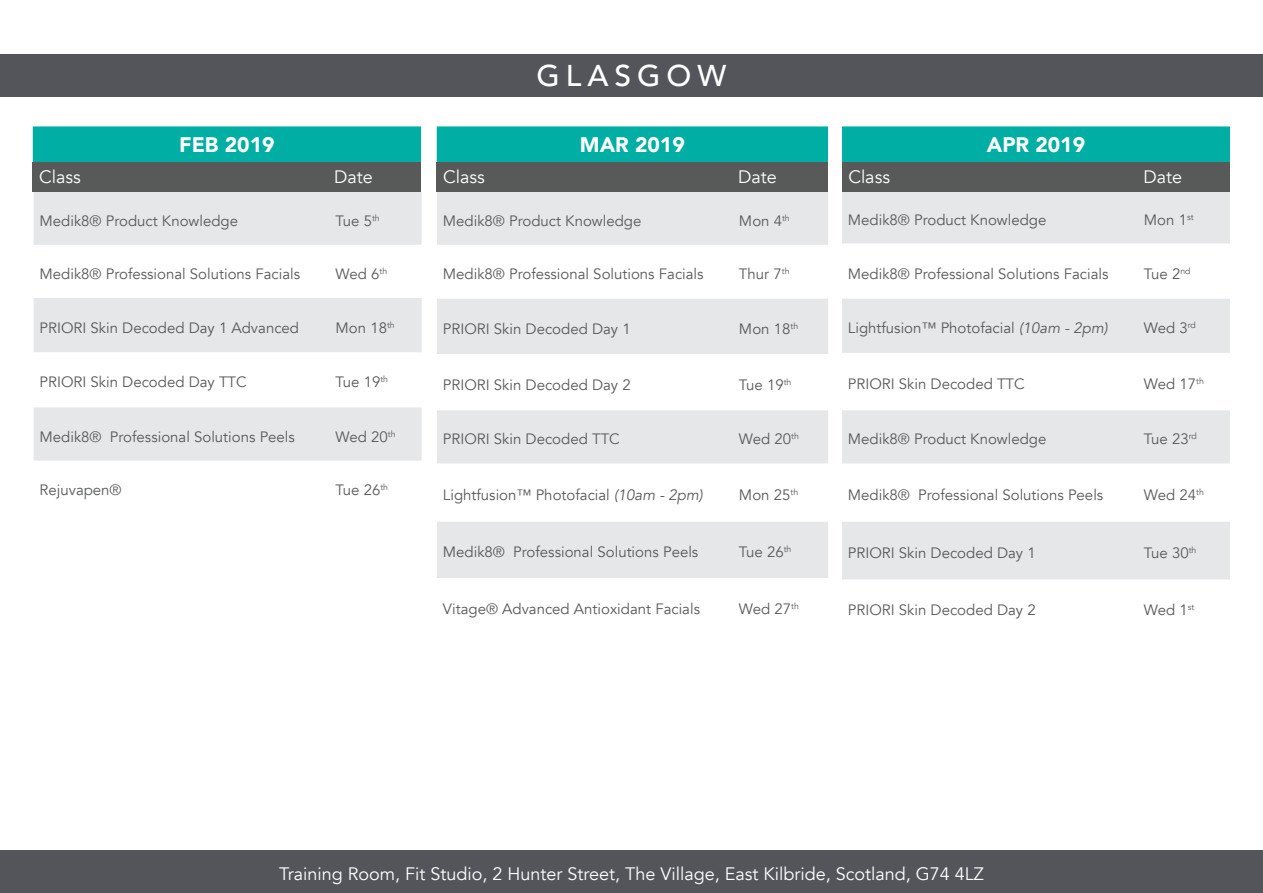
<style>
.page{position:relative;width:1263px;height:893px;background:#fff}
.page>*{position:absolute;margin:0;border:0;box-sizing:border-box;transform-origin:0 0}
.t1{font:500 30px "Avenir";letter-spacing:.2em;color:#fff}
.t2{font:900 21px "Avenir";color:#fff}
.t3{font:18px "Avenir";color:#fff}
.t4{font:15px "Avenir";color:#585a5a}
.s1{font-style:italic}
</style>
<div class="page">
<div style="left:0;top:54px;width:1263px;height:43px;background:#54555a"></div>
<div style="left:437px;top:127px;width:390px;height:34px;background:#00aea3"></div>
<div style="left:437px;top:126px;width:391px;height:36px;border:2px solid #00aea3"></div>
<div style="left:843px;top:127px;width:386px;height:34px;background:#00aea3"></div>
<div style="left:842px;top:126px;width:388px;height:36px;border:2px solid #00aea3"></div>
<div style="left:34px;top:127px;width:386px;height:34px;background:#00aea3"></div>
<div style="left:33px;top:126px;width:388px;height:36px;border:2px solid #00aea3"></div>
<div style="left:33px;top:162px;width:388px;height:30px;background:#585a5a"></div>
<div style="left:437px;top:162px;width:391px;height:30px;background:#585a5a"></div>
<svg style="left:842px;top:192px;width:388px;height:387px;fill:#e6e7e9"></svg>
<div style="left:842px;top:162px;width:388px;height:30px;background:#585a5a"></div>
<svg style="left:34px;top:192px;width:388px;height:269px;fill:#e6e7e9"></svg>
<svg style="left:437px;top:192px;width:391px;height:386px;fill:#e6e7e9"></svg>
<div style="left:0;top:850px;width:1263px;height:43px;background:#54555a"></div>
<p class="t1" style="left:536px;top:49px;width:191px">GLASGOW</p>
<p class="t2" style="left:179px;top:126px;width:97px">FEB 2019</p>
<p class="t2" style="left:580px;top:126px;width:106px">MAR 2019</p>
<p class="t2" style="left:987px;top:126px;width:100px">APR 2019</p>
<p class="t3" style="left:39px;top:166px;width:43px">Class</p>
<p class="t3" style="left:334px;top:166px;width:40px">Date</p>
<p class="t3" style="left:443px;top:166px;width:43px">Class</p>
<p class="t3" style="left:738px;top:166px;width:40px">Date</p>
<p class="t3" style="left:848px;top:166px;width:43px">Class</p>
<p class="t3" style="left:1143px;top:166px;width:40px">Date</p>
<p class="t4" style="left:40px;top:212px;width:200px">Medik8® Product Knowledge</p>
<p class="t4" style="left:336px;top:212px;width:46px">Tue 5<sup>th</sup></p>
<p class="t4" style="left:40px;top:265px;width:262px">Medik8® Professional Solutions Facials</p>
<p class="t4" style="left:336px;top:265px;width:53px">Wed 6<sup>th</sup></p>
<p class="t4" style="left:443px;top:212px;width:200px">Medik8® Product Knowledge</p>
<p class="t4" style="left:739px;top:212px;width:52px">Mon 4<sup>th</sup></p>
<p class="t4" style="left:443px;top:265px;width:262px">Medik8® Professional Solutions Facials</p>
<p class="t4" style="left:739px;top:265px;width:52px">Thur 7<sup>th</sup></p>
<p class="t4" style="left:848px;top:211px;width:200px">Medik8® Product Knowledge</p>
<p class="t4" style="left:1144px;top:211px;width:51px">Mon 1<sup>st</sup></p>
<p class="t4" style="left:848px;top:264px;width:262px">Medik8® Professional Solutions Facials</p>
<p class="t4" style="left:1144px;top:264px;width:48px">Tue 2<sup>nd</sup></p>
<p class="t4" style="left:40px;top:318px;width:261px">PRIORI Skin Decoded Day 1 Advanced</p>
<p class="t4" style="left:336px;top:318px;width:61px">Mon 18<sup>th</sup></p>
<p class="t4" style="left:40px;top:373px;width:209px">PRIORI Skin Decoded Day TTC</p>
<p class="t4" style="left:336px;top:373px;width:54px">Tue 19<sup>th</sup></p>
<p class="t4" style="left:40px;top:427px;width:257px">Medik8® Professional Solutions Peels</p>
<p class="t4" style="left:336px;top:427px;width:62px">Wed 20<sup>th</sup></p>
<p class="t4" style="left:443px;top:320px;width:189px">PRIORI Skin Decoded Day 1</p>
<p class="t4" style="left:739px;top:320px;width:61px">Mon 18<sup>th</sup></p>
<p class="t4" style="left:443px;top:376px;width:189px">PRIORI Skin Decoded Day 2</p>
<p class="t4" style="left:739px;top:376px;width:54px">Tue 19<sup>th</sup></p>
<p class="t4" style="left:443px;top:430px;width:178px">PRIORI Skin Decoded TTC</p>
<p class="t4" style="left:739px;top:430px;width:62px">Wed 20<sup>th</sup></p>
<p class="t4" style="left:848px;top:319px;width:261px">Lightfusion™ Photofacial <span class="s1">(10am - 2pm)</span></p>
<p class="t4" style="left:1144px;top:319px;width:53px">Wed 3<sup>rd</sup></p>
<p class="t4" style="left:848px;top:375px;width:178px">PRIORI Skin Decoded TTC</p>
<p class="t4" style="left:1144px;top:375px;width:62px">Wed 17<sup>th</sup></p>
<p class="t4" style="left:848px;top:430px;width:200px">Medik8® Product Knowledge</p>
<p class="t4" style="left:1144px;top:430px;width:54px">Tue 23<sup>rd</sup></p>
<p class="t4" style="left:40px;top:481px;width:84px">Rejuvapen®</p>
<p class="t4" style="left:336px;top:481px;width:54px">Tue 26<sup>th</sup></p>
<p class="t4" style="left:443px;top:486px;width:261px">Lightfusion™ Photofacial <span class="s1">(10am - 2pm)</span></p>
<p class="t4" style="left:739px;top:486px;width:61px">Mon 25<sup>th</sup></p>
<p class="t4" style="left:848px;top:486px;width:257px">Medik8® Professional Solutions Peels</p>
<p class="t4" style="left:1144px;top:486px;width:62px">Wed 24<sup>th</sup></p>
<p class="t4" style="left:443px;top:543px;width:257px">Medik8® Professional Solutions Peels</p>
<p class="t4" style="left:739px;top:543px;width:54px">Tue 26<sup>th</sup></p>
<p class="t4" style="left:848px;top:544px;width:189px">PRIORI Skin Decoded Day 1</p>
<p class="t4" style="left:1144px;top:544px;width:54px">Tue 30<sup>th</sup></p>
<p class="t4" style="left:443px;top:600px;width:259px">Vitage® Advanced Antioxidant Facials</p>
<p class="t4" style="left:739px;top:600px;width:62px">Wed 27<sup>th</sup></p>
<p class="t4" style="left:848px;top:601px;width:189px">PRIORI Skin Decoded Day 2</p>
<p class="t4" style="left:1144px;top:601px;width:52px">Wed 1<sup>st</sup></p>
<p class="t3" style="left:279px;top:863px;width:706px">Training Room, Fit Studio, 2 Hunter Street, The Village, East Kilbride, Scotland, G74 4LZ</p>
</div>
